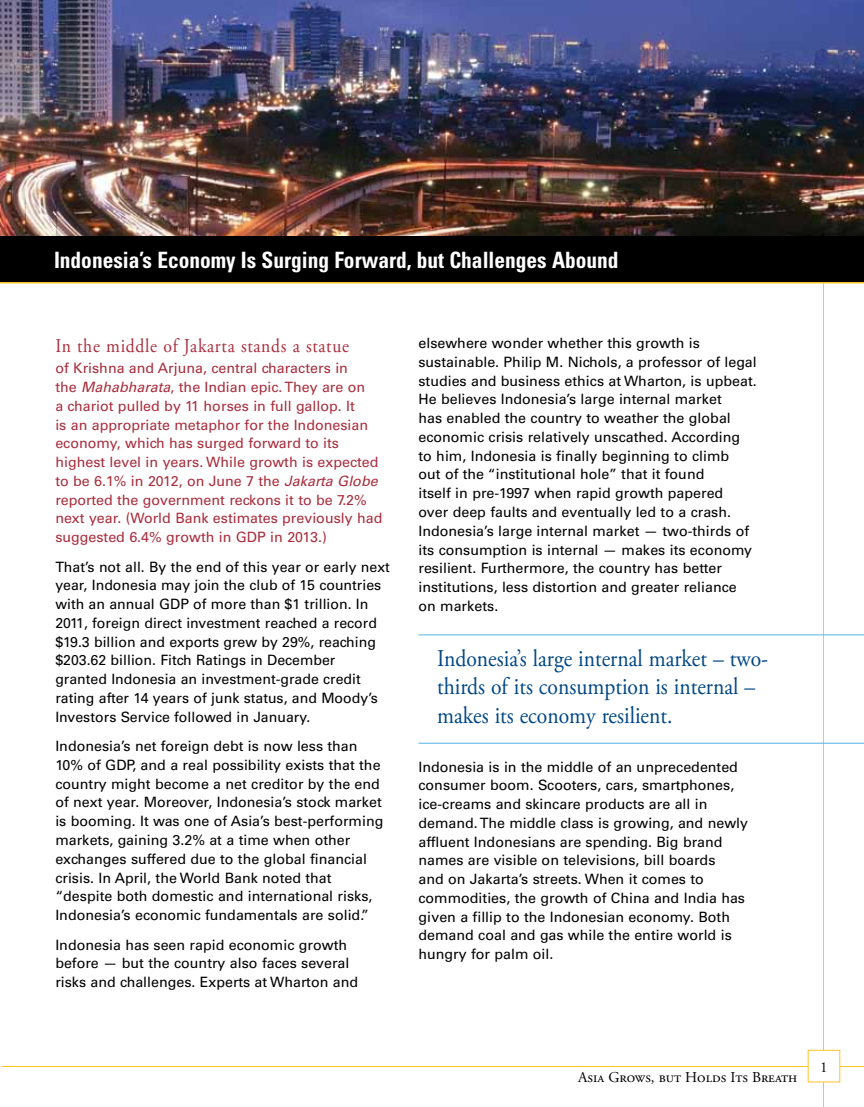
<style>
.page{position:relative;width:864px;height:1107px;background:#fff}
.page>*{position:absolute;margin:0;border:0;box-sizing:border-box;transform-origin:0 0}
.t1{font:24px/28.8px "Adobe Garamond Pro";color:#004785;scale:.9 1}
.t2{font:700 condensed 22.5px "Univers";color:#fff;scale:.95 1}
.t3{font:19.5px "Adobe Garamond Pro";letter-spacing:.035em;color:#a92d3d;scale:.9 1}
.t4{font:15px "Adobe Garamond Pro";color:#000}
.t5{font:14.25px/18.8px "Univers";color:#000}
.t6{font:14.25px/18.8px "Univers";color:#a92d3d}
.s1{font-style:italic}
</style>
<div class="page">
<hr style="left:823px;top:0;width:1px;height:1107px;background:#ffc425">
<img style="left:0;top:0;width:864px;height:236px">
<hr style="left:2px;top:1066px;width:862px;height:1px;background:#ffc425">
<div style="left:808px;top:1050px;width:32px;height:32px;background:#fff"></div>
<div style="left:0;top:236px;width:864px;height:46px;background:#000"></div>
<hr style="left:0;top:282px;width:864px;height:2px;background:#ffc425">
<hr style="left:419px;top:634px;width:445px;height:1px;background:#58b3e4">
<hr style="left:419px;top:743px;width:445px;height:1px;background:#58b3e4">
<h2 class="t2" style="left:54px;top:246px;width:596px">Indonesia’s Economy Is Surging Forward, but Challenges Abound</h2>
<h3 class="t3" style="left:55px;top:334px;width:328px">In the middle of Jakarta stands a statue</h3>
<p class="t6" style="left:55px;top:359px;width:329px">of Krishna and Arjuna, central characters in<br>the <span class="s1">Mahabharata</span>, the Indian epic. They are on<br>a chariot pulled by 11 horses in full gallop. It<br>is an appropriate metaphor for the Indonesian economy, which has surged forward to its highest level in years. While growth is expected to be 6.1% in 2012, on June 7 the <span class="s1">Jakarta Globe </span>reported the government reckons it to be 7.2% next year. (World Bank estimates previously had suggested 6.4% growth in GDP in 2013.)</p>
<p class="t5" style="left:55px;top:557px;width:336px">That’s not all. By the end of this year or early next year, Indonesia may join the club of 15 countries with an annual GDP of more than $1 trillion. In 2011, foreign direct investment reached a record $19.3 billion and exports grew by 29%, reaching $203.62 billion. Fitch Ratings in December granted Indonesia an investment-grade credit rating after 14 years of junk status, and Moody’s Investors Service followed in January.</p>
<p class="t5" style="left:55px;top:737px;width:330px">Indonesia’s net foreign debt is now less than 10% of GDP, and a real possibility exists that the country might become a net creditor by the end of next year. Moreover, Indonesia’s stock market is booming. It was one of Asia’s best-performing markets, gaining 3.2% at a time when other exchanges suffered due to the global financial crisis. In April, the World Bank noted that “despite both domestic and international risks, Indonesia’s economic fundamentals are solid.”</p>
<p class="t5" style="left:55px;top:935px;width:304px">Indonesia has seen rapid economic growth before — but the country also faces several risks and challenges. Experts at Wharton and</p>
<p class="t5" style="left:418px;top:334px;width:340px">elsewhere wonder whether this growth is sustainable. Philip M. Nichols, a professor of legal studies and business ethics at Wharton, is upbeat.<br>He believes Indonesia’s large internal market<br>has enabled the country to weather the global economic crisis relatively unscathed. According to him, Indonesia is finally beginning to climb<br>out of the “institutional hole” that it found<br>itself in pre-1997 when rapid growth papered over deep faults and eventually led to a crash.<br>Indonesia’s large internal market — two-thirds of its consumption is internal — makes its economy resilient. Furthermore, the country has better institutions, less distortion and greater reliance on markets.</p>
<h1 class="t1" style="left:437px;top:644px;width:369px">Indonesia’s large internal market – two&shy;thirds of its consumption is internal – makes its economy resilient.</h1>
<p class="t5" style="left:418px;top:757px;width:331px">Indonesia is in the middle of an unprecedented consumer boom. Scooters, cars, smartphones, ice-creams and skincare products are all in demand. The middle class is growing, and newly affluent Indonesians are spending. Big brand names are visible on televisions, bill boards<br>and on Jakarta’s streets. When it comes to commodities, the growth of China and India has given a fillip to the Indonesian economy. Both demand coal and gas while the entire world is hungry for palm oil.</p>
<p class="t4" style="left:578px;top:1069px;width:221px">Asia Grows, but Holds Its Breath</p>
<p class="t4" style="left:820px;top:1058px;width:9px">1</p>
</div>
